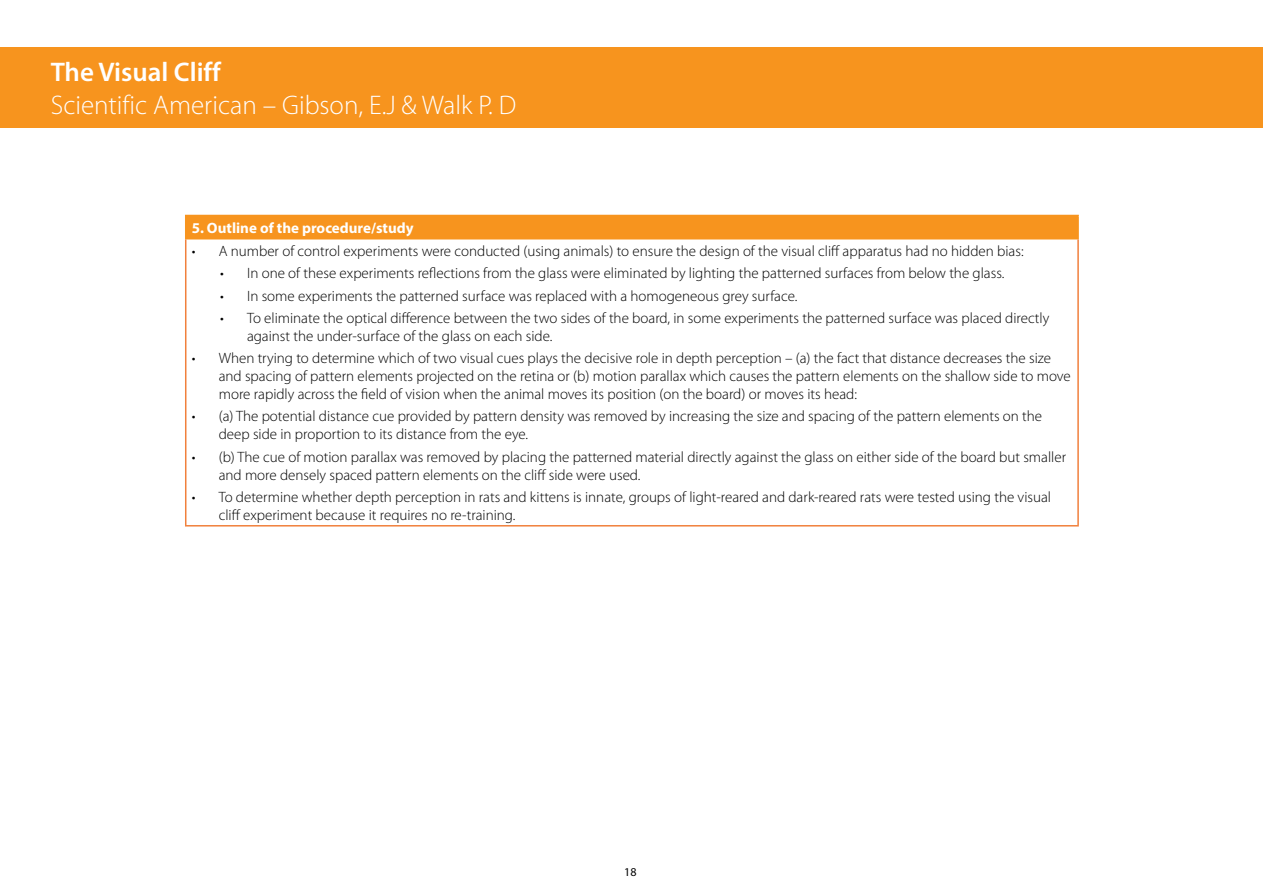
<style>
.page{position:relative;width:1263px;height:893px;background:#fff}
.page>*{position:absolute;margin:0;border:0;box-sizing:border-box;transform-origin:0 0}
.t1{font:300 27px "Myriad Pro";color:#fff}
.t2{font:600 27px "Myriad Pro";color:#fff}
.t3{font:300 15px/18px "Myriad Pro";color:#000}
.t4{font:700 15px "Myriad Pro";color:#fff}
.t5{font:12px "Myriad Pro";color:#000}
</style>
<div class="page">
<div style="left:186px;top:215px;width:892px;height:24px;background:#f7941e"></div>
<hr style="left:185px;top:215px;width:894px;height:1px;background:#f7941e">
<svg style="left:185px;top:216px;width:1px;height:22px"></svg>
<hr style="left:1077px;top:216px;width:2px;height:22px;background:#f7941e">
<hr style="left:185px;top:238px;width:894px;height:1px;background:#f7941e">
<hr style="left:185px;top:239px;width:1px;height:286px;background:#f1803c">
<hr style="left:1077px;top:239px;width:2px;height:286px;background:#f1803c">
<hr style="left:185px;top:525px;width:894px;height:1px;background:#f1803c">
<div style="left:0;top:47px;width:1263px;height:81px;background:#f7941e"></div>
<h1 class="t2" style="left:51px;top:55px;width:172px">The Visual Cliff</h1>
<h1 class="t1" style="left:51px;top:90px;width:467px">Scientific American – Gibson, E.J &amp; Walk P. D</h1>
<p class="t4" style="left:192px;top:218px;width:223px">5. Outline of the procedure/study</p>
<p class="t3" style="left:192px;top:242px;width:833px">• A number of control experiments were conducted (using animals) to ensure the design of the visual cliff apparatus had no hidden bias:</p>
<p class="t3" style="left:220px;top:264px;width:786px">• In one of these experiments reflections from the glass were eliminated by lighting the patterned surfaces from below the glass.</p>
<p class="t3" style="left:220px;top:287px;width:579px">• In some experiments the patterned surface was replaced with a homogeneous grey surface.</p>
<p class="t3" style="left:247px;top:309px;width:804px;text-indent:-27px">• To eliminate the optical difference between the two sides of the board, in some experiments the patterned surface was placed directly against the under-surface of the glass on each side.</p>
<p class="t3" style="left:219px;top:349px;width:854px;text-indent:-27px">• When trying to determine which of two visual cues plays the decisive role in depth perception – (a) the fact that distance decreases the size and spacing of pattern elements projected on the retina or (b) motion parallax which causes the pattern elements on the shallow side to move more rapidly across the field of vision when the animal moves its position (on the board) or moves its head:</p>
<p class="t3" style="left:219px;top:407px;width:825px;text-indent:-27px">• (a) The potential distance cue provided by pattern density was removed by increasing the size and spacing of the pattern elements on the deep side in proportion to its distance from the eye.</p>
<p class="t3" style="left:219px;top:448px;width:849px;text-indent:-27px">• (b) The cue of motion parallax was removed by placing the patterned material directly against the glass on either side of the board but smaller and more densely spaced pattern elements on the cliff side were used.</p>
<p class="t3" style="left:219px;top:488px;width:834px;text-indent:-27px">• To determine whether depth perception in rats and kittens is innate, groups of light-reared and dark-reared rats were tested using the visual cliff experiment because it requires no re-training.</p>
<p class="t5" style="left:624px;top:865px;width:14px">18</p>
</div>
